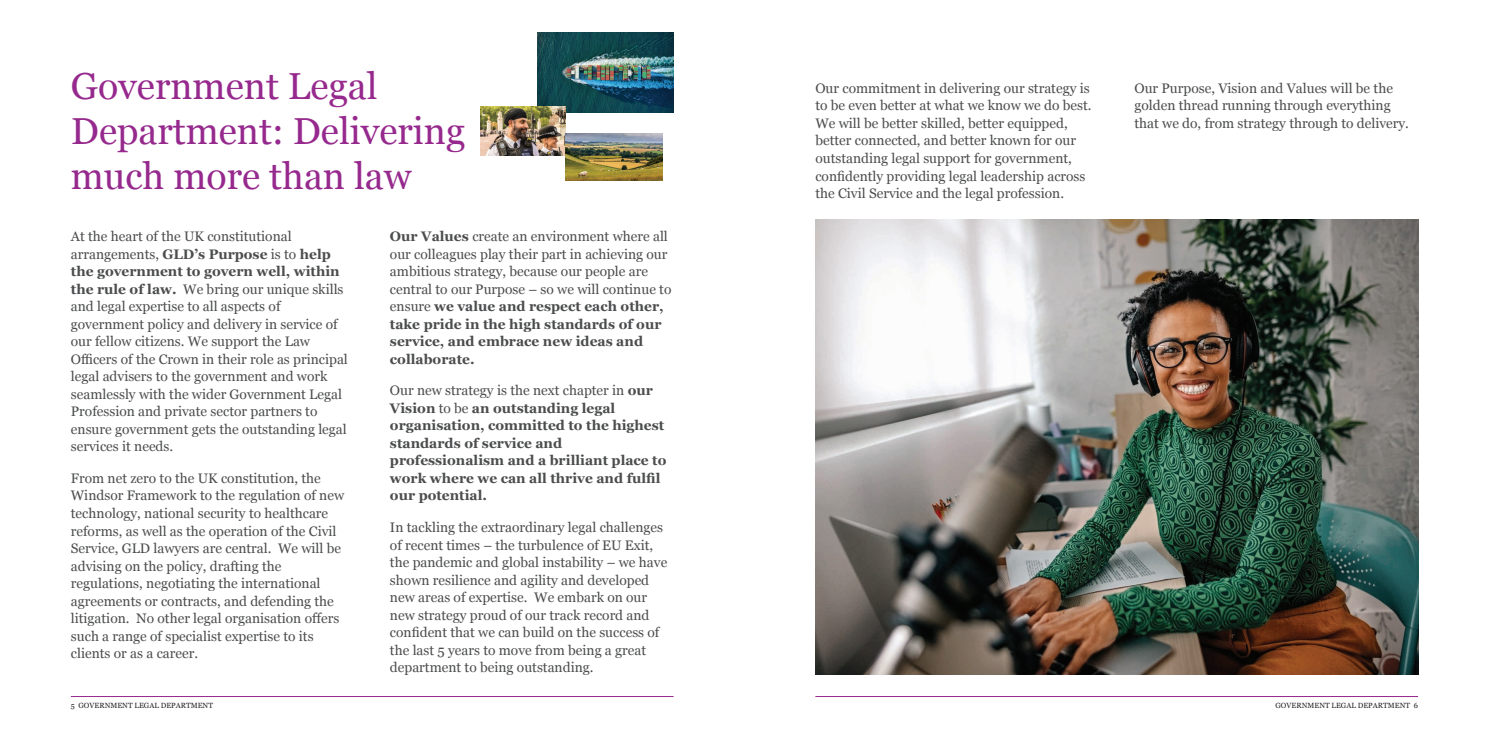
<style>
.page{position:relative;width:1489px;height:745px;background:#fff}
.page>*{position:absolute;margin:0;border:0;box-sizing:border-box;transform-origin:0 0}
._03__Page_heads{font:37.5px/45px "Georgia";color:#96298d}
._01__Grey_Body_text{font:13.75px/17.5px "Georgia";color:#4b4c4d}
._01__Grey_Body_text-2{font:700 13.75px/17.5px "Georgia";color:#4b4c4d}
.t1{font:7.5px "Georgia";color:#231f20}
.s1{font-weight:700}
.s2{font-weight:400}
</style>
<div class="page">
<hr style="left:71px;top:695px;width:602px;height:1px;background:#96298d">
<img style="left:538px;top:33px;width:135px;height:79px">
<img style="left:480px;top:106px;width:85px;height:50px">
<img style="left:565px;top:133px;width:98px;height:47px">
<img style="left:815px;top:220px;width:602px;height:453px">
<hr style="left:815px;top:695px;width:602px;height:1px;background:#96298d">
<p class="_03__Page_heads" style="left:71px;top:62px;width:396px">Government Legal<br>Department: Delivering much more than law</p>
<p class="_01__Grey_Body_text" style="left:71px;top:227px;width:278px">At the heart of the UK constitutional arrangements, <span class="s1">GLD’s Purpose</span> is to <span class="s1">help the government to govern well, within the rule of law.</span> We bring our unique skills and legal expertise to all aspects of government policy and delivery in service of our fellow citizens. We support the Law Officers of the Crown in their role as principal legal advisers to the government and work seamlessly with the wider Government Legal Profession and private sector partners to ensure government gets the outstanding legal services it needs.</p>
<p class="_01__Grey_Body_text" style="left:71px;top:468px;width:275px">From net zero to the UK constitution, the Windsor Framework to the regulation of new technology, national security to healthcare reforms, as well as the operation of the Civil Service, GLD lawyers are central. We will be advising on the policy, drafting the regulations, negotiating the international agreements or contracts, and defending the litigation. No other legal organisation offers such a range of specialist expertise to its clients or as a career.</p>
<p class="t1" style="left:71px;top:699px;width:144px">5 GOVERNMENT LEGAL DEPARTMENT</p>
<p class="_01__Grey_Body_text" style="left:390px;top:227px;width:283px"><span class="s1">Our Values</span> create an environment where all our colleagues play their part in achieving our ambitious strategy, because our people are central to our Purpose – so we will continue to ensure <span class="s1">we value and respect each other, take pride in the high standards of our service, and embrace new ideas and collaborate.</span></p>
<p class="_01__Grey_Body_text-2" style="left:390px;top:381px;width:278px"><span class="s2">Our new strategy is the next chapter in</span> our Vision <span class="s2">to be</span> an outstanding legal organisation, committed to the highest standards of service and professionalism and a brilliant place to work where we can all thrive and fulfil our potential.</p>
<p class="_01__Grey_Body_text" style="left:390px;top:518px;width:279px">In tackling the extraordinary legal challenges of recent times – the turbulence of EU Exit, the pandemic and global instability – we have shown resilience and agility and developed new areas of expertise. We embark on our new strategy proud of our track record and confident that we can build on the success of the last 5 years to move from being a great department to being outstanding.</p>
<p class="_01__Grey_Body_text" style="left:815px;top:79px;width:278px">Our commitment in delivering our strategy is to be even better at what we know we do best.<br>We will be better skilled, better equipped, better connected, and better known for our outstanding legal support for government, confidently providing legal leadership across the Civil Service and the legal profession.</p>
<p class="_01__Grey_Body_text" style="left:1134px;top:79px;width:276px">Our Purpose, Vision and Values will be the golden thread running through everything that we do, from strategy through to delivery.</p>
<p class="t1" style="left:1275px;top:699px;width:144px">GOVERNMENT LEGAL DEPARTMENT 6</p>
</div>
